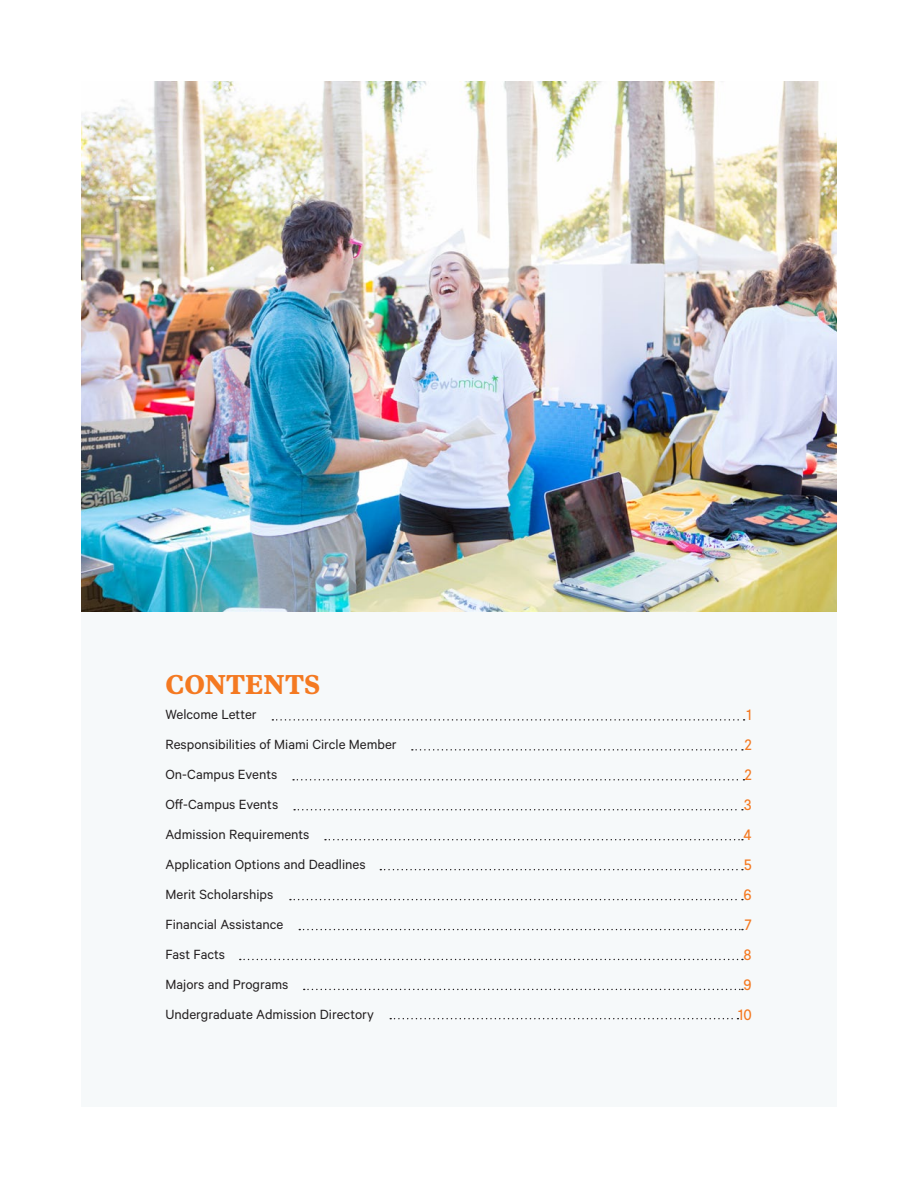
<style>
.page{position:relative;width:918px;height:1188px;background:#fff}
.page>*{position:absolute;margin:0;border:0;box-sizing:border-box;transform-origin:0 0}
.t1{font:600 27px "Tiempos Text";color:#f47921}
.t2{font:15px "Calibre";color:#231f20}
.t3{font:15px "Larsseit";color:#f47921}
</style>
<div class="page">
<div style="left:81px;top:611px;width:756px;height:496px;background:#f6f9fa"></div>
<svg style="left:390px;top:1018px;width:348px;height:1px"></svg>
<svg style="left:290px;top:899px;width:453px;height:1px"></svg>
<svg style="left:304px;top:989px;width:439px;height:1px"></svg>
<svg style="left:240px;top:959px;width:503px;height:1px"></svg>
<svg style="left:299px;top:929px;width:444px;height:1px"></svg>
<svg style="left:380px;top:869px;width:363px;height:1px"></svg>
<svg style="left:325px;top:839px;width:418px;height:1px"></svg>
<svg style="left:293px;top:779px;width:451px;height:1px"></svg>
<svg style="left:294px;top:809px;width:449px;height:1px"></svg>
<svg style="left:412px;top:749px;width:331px;height:2px"></svg>
<svg style="left:272px;top:719px;width:473px;height:2px"></svg>
<img style="left:81px;top:81px;width:756px;height:530px">
<p class="t1" style="left:165px;top:665px;width:156px">CONTENTS</p>
<p class="t2" style="left:165px;top:705px;width:93px">Welcome Letter</p>
<p class="t2" style="left:165px;top:735px;width:233px">Responsibilities of Miami Circle Member</p>
<p class="t2" style="left:165px;top:765px;width:113px">On-Campus Events</p>
<p class="t2" style="left:165px;top:795px;width:114px">Off-Campus Events</p>
<p class="t2" style="left:165px;top:825px;width:146px">Admission Requirements</p>
<p class="t2" style="left:165px;top:855px;width:202px">Application Options and Deadlines</p>
<p class="t2" style="left:165px;top:885px;width:109px">Merit Scholarships</p>
<p class="t2" style="left:165px;top:915px;width:119px">Financial Assistance</p>
<p class="t2" style="left:165px;top:945px;width:61px">Fast Facts</p>
<p class="t2" style="left:165px;top:975px;width:124px">Majors and Programs</p>
<p class="t2" style="left:165px;top:1005px;width:210px">Undergraduate Admission Directory</p>
<p class="t3" style="left:747px;top:705px;width:7px">1</p>
<p class="t3" style="left:744px;top:735px;width:9px">2</p>
<p class="t3" style="left:744px;top:765px;width:9px">2</p>
<p class="t3" style="left:744px;top:795px;width:9px">3</p>
<p class="t3" style="left:744px;top:825px;width:10px">4</p>
<p class="t3" style="left:744px;top:855px;width:9px">5</p>
<p class="t3" style="left:744px;top:885px;width:10px">6</p>
<p class="t3" style="left:744px;top:915px;width:9px">7</p>
<p class="t3" style="left:744px;top:945px;width:10px">8</p>
<p class="t3" style="left:744px;top:975px;width:10px">9</p>
<p class="t3" style="left:738px;top:1005px;width:15px">10</p>
</div>
